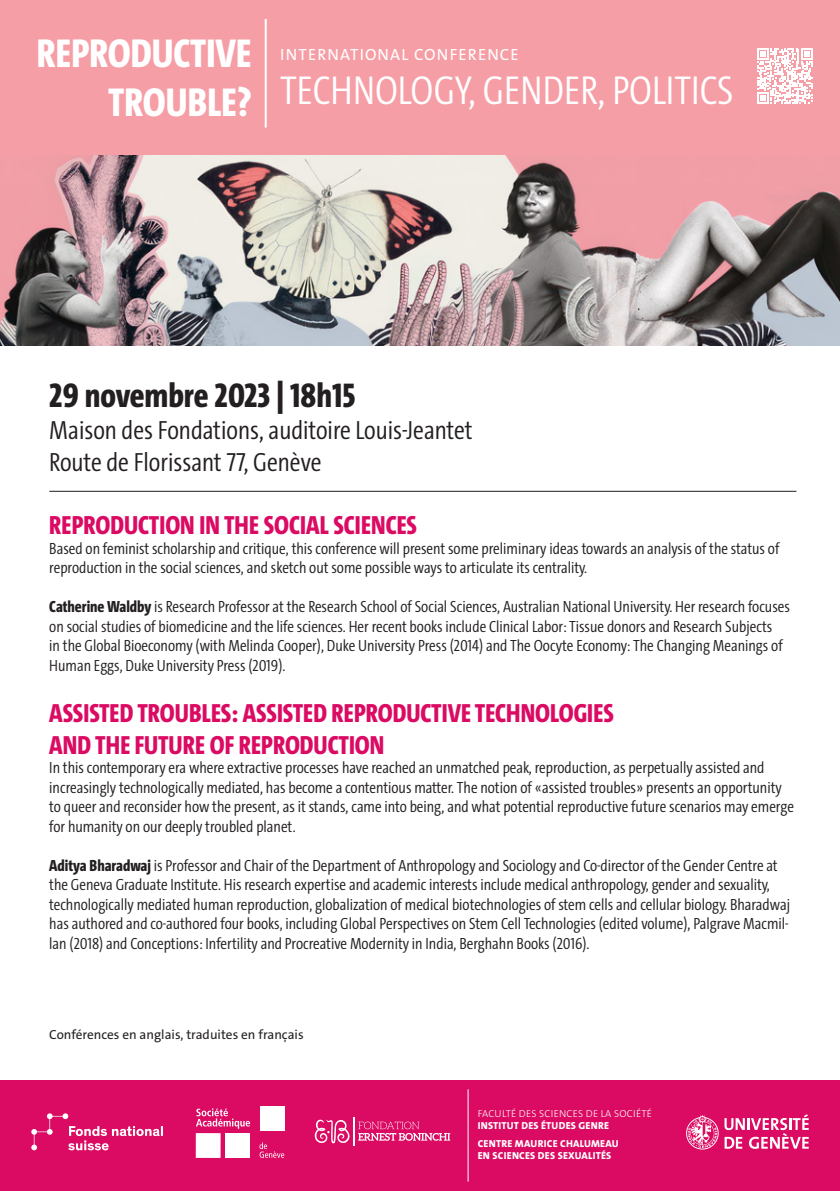
<style>
.page{position:relative;width:840px;height:1191px;background:#fff}
.page>*{position:absolute;margin:0;border:0;box-sizing:border-box;transform-origin:0 0}
.t1{font:300 40.6px "The Sans Cd LF4";color:#fff}
.t2{font:800 40.6px/48.8px "The Sans Cd LF8";color:#fff;text-align:right}
.t3{font:800 34.6px "The Sans Cd LF8";color:#231f20}
.t4{font:800 26.4px/31.8px "The Sans Cd LF8";color:#db0a62}
.t5{font:300 26.4px "The Sans Cd LF4";color:#231f20}
.t6{font:300 16.2px/19.6px "The Sans Cd LF4";color:#231f20}
.t7{font:16.2px "The Sans Os F";letter-spacing:.07em;color:#fff}
.t8{font:13.2px "The Sans Os F";color:#231f20}
.t9{font:800 10.2px/12.2px "The Sans Os F";letter-spacing:.02em;color:#fff}
.t10{font:300 10.2px "The Sans Os F";letter-spacing:.02em;color:#fff}
.s1{font-family:"The Sans Cd LF8";font-weight:800}
</style>
<div class="page">
<div style="left:0;top:0;width:839px;height:186px;background:#f69ea6"></div>
<img style="left:0;top:155px;width:839px;height:191px">
<div style="left:0;top:1079px;width:839px;height:112px;background:#db0a62"></div>
<svg style="left:686px;top:1115px;width:32px;height:34px"></svg>
<svg style="left:724px;top:1114px;width:84px;height:34px"></svg>
<svg style="left:31px;top:1113px;width:132px;height:37px"></svg>
<svg style="left:314px;top:1117px;width:136px;height:29px"></svg>
<hr style="left:467px;top:1089px;width:1px;height:92px;background:#fff">
<svg style="left:196px;top:1108px;width:54px;height:20px"></svg>
<div style="left:196px;top:1133px;width:24px;height:25px;background:#fff"></div>
<div style="left:225px;top:1133px;width:25px;height:25px;background:#fff"></div>
<div style="left:259px;top:1105px;width:25px;height:25px;background:#fff"></div>
<svg style="left:259px;top:1142px;width:25px;height:15px"></svg>
<hr style="left:264px;top:19px;width:2px;height:109px;background:#fff">
<svg style="left:757px;top:48px;width:55px;height:56px"></svg>
<hr style="left:49px;top:491px;width:747px;height:1px;background:#231f20">
<p class="t2" style="left:37px;top:27px;width:216px">REPRODUCTIVE<br>TROUBLE?</p>
<p class="t7" style="left:280px;top:44px;width:240px">INTERNATIONAL CONFERENCE</p>
<p class="t1" style="left:280px;top:64px;width:454px">TECHNOLOGY, GENDER, POLITICS</p>
<p class="t3" style="left:49px;top:373px;width:307px">29 novembre 2023 | 18h15</p>
<p class="t5" style="left:49px;top:413px;width:424px">Maison des Fondations, auditoire Louis-Jeantet</p>
<p class="t5" style="left:49px;top:445px;width:273px">Route de Florissant 77, Genève</p>
<p class="t4" style="left:49px;top:508px;width:369px">REPRODUCTION IN THE SOCIAL SCIENCES</p>
<p class="t6" style="left:49px;top:538px;width:731px">Based on feminist scholarship and critique, this conference will present some preliminary ideas towards an analysis of the status of reproduction in the social sciences, and sketch out some possible ways to articulate its centrality.</p>
<p class="t6" style="left:49px;top:596px;width:741px"><span class="s1">Catherine Waldby</span> is Research Professor at the Research School of Social Sciences, Australian National University. Her research focuses on social studies of biomedicine and the life sciences. Her recent books include Clinical Labor: Tissue donors and Research Subjects<br>in the Global Bioeconomy (with Melinda Cooper), Duke University Press (2014) and The Oocyte Economy: The Changing Meanings of Human Eggs, Duke University Press (2019).</p>
<p class="t4" style="left:49px;top:696px;width:566px">ASSISTED TROUBLES: ASSISTED REPRODUCTIVE TECHNOLOGIES<br>AND THE FUTURE OF REPRODUCTION</p>
<p class="t6" style="left:49px;top:757px;width:745px">In this contemporary era where extractive processes have reached an unmatched peak, reproduction, as perpetually assisted and increasingly technologically mediated, has become a contentious matter. The notion of «assisted troubles» presents an opportunity to queer and reconsider how the present, as it stands, came into being, and what potential reproductive future scenarios may emerge for humanity on our deeply troubled planet.</p>
<p class="t6" style="left:49px;top:855px;width:741px"><span class="s1">Aditya Bharadwaj</span> is Professor and Chair of the Department of Anthropology and Sociology and Co-director of the Gender Centre at the Geneva Graduate Institute. His research expertise and academic interests include medical anthropology, gender and sexuality, technologically mediated human reproduction, globalization of medical biotechnologies of stem cells and cellular biology. Bharadwaj has authored and co-authored four books, including Global Perspectives on Stem Cell Technologies (edited volume), Palgrave Macmil&shy;lan (2018) and Conceptions: Infertility and Procreative Modernity in India, Berghahn Books (2016).</p>
<p class="t8" style="left:49px;top:1025px;width:256px">Conférences en anglais, traduites en français</p>
<p class="t10" style="left:477px;top:1107px;width:176px">FACULTÉ DES SCIENCES DE LA SOCIÉTÉ</p>
<p class="t9" style="left:477px;top:1119px;width:133px">INSTITUT DES ÉTUDES GENRE</p>
<p class="t9" style="left:477px;top:1137px;width:142px">CENTRE MAURICE CHALUMEAU<br>EN SCIENCES DES SEXUALITÉS</p>
</div>
